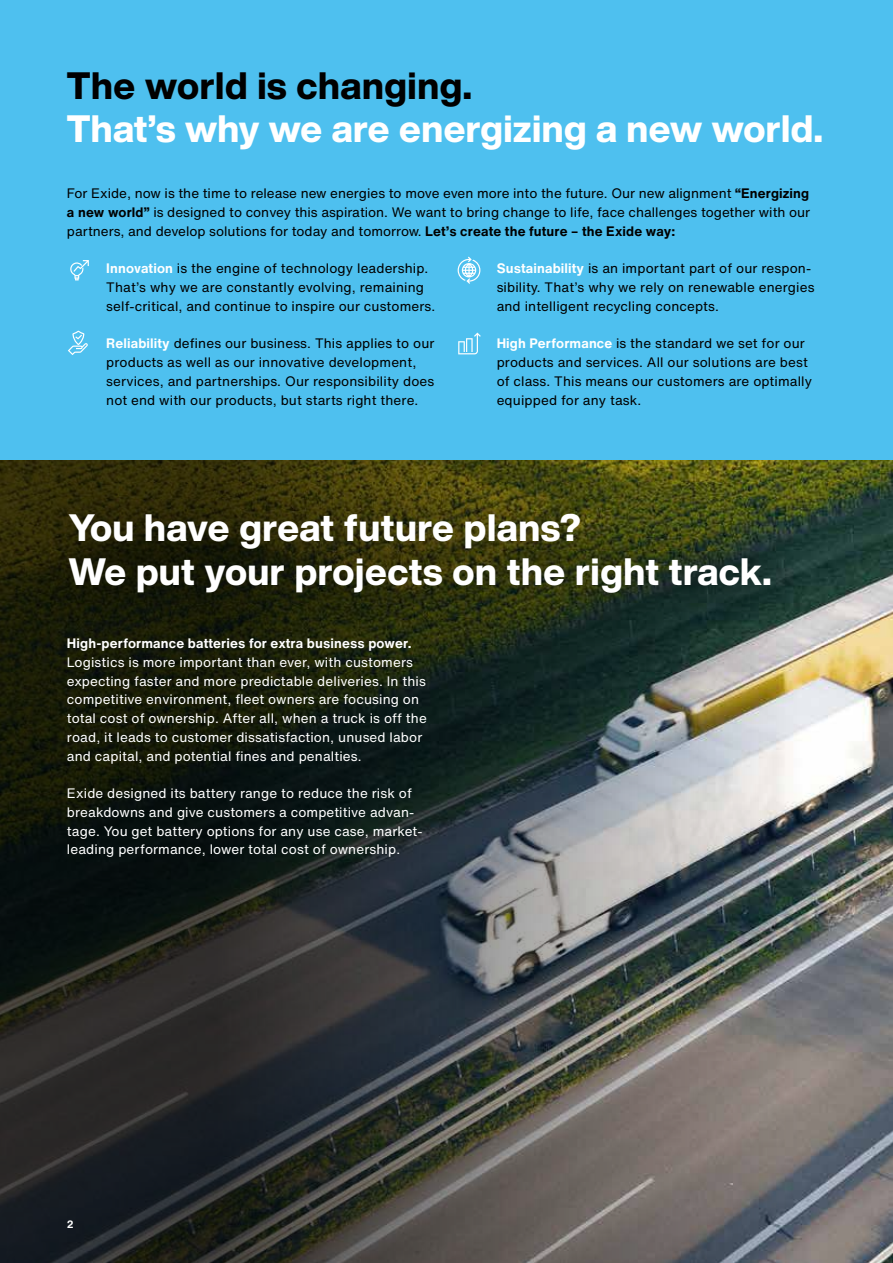
<style>
.page{position:relative;width:893px;height:1263px;background:#fff}
.page>*{position:absolute;margin:0;border:0;box-sizing:border-box;transform-origin:0 0}
.t1{font:800 37.5px/43.5px "Helvetica Now Display";letter-spacing:.01em;color:#fff}
.t2{font:800 37.5px "Helvetica Now Display";letter-spacing:.015em;color:#000}
.t3{font:13.5px/18.8px "Helvetica Now Text";letter-spacing:.01em;color:#000}
.t4{font:13.5px/18.8px "Helvetica Now Text";letter-spacing:.01em;color:#fff}
.t5{font:700 13.5px "Helvetica Now Text";letter-spacing:.01em;color:#fff}
.t6{font:700 10.5px "Helvetica Now Text";color:#fff}
.s1{font-weight:700}
.s2{font-weight:700;color:#fff}
</style>
<div class="page">
<img style="left:0;top:459px;width:893px;height:804px">
<div style="left:0;top:0;width:893px;height:459px;background:#4ec0ef"></div>
<svg style="left:70px;top:260px;width:19px;height:20px"></svg>
<svg style="left:458px;top:257px;width:22px;height:27px"></svg>
<svg style="left:68px;top:331px;width:20px;height:24px"></svg>
<svg style="left:458px;top:333px;width:23px;height:21px"></svg>
<div style="left:33px;top:477px;width:773px;height:153px;background:#000;opacity:.75"></div>
<h1 class="t2" style="left:67px;top:60px;width:407px">The world is changing.</h1>
<h1 class="t1" style="left:67px;top:107px;width:757px">That’s why we are energizing a new world.</h1>
<p class="t3" style="left:67px;top:184px;width:745px;text-align:justify">For Exide, now is the time to release new energies to move even more into the future. Our new alignment <span class="s1">“Energizing a new world”</span> is designed to convey this aspiration. We want to bring change to life, face challenges together with our partners, and develop solutions for today and tomorrow. <span class="s1">Let’s create the future – the Exide way:</span></p>
<p class="t3" style="left:106px;top:259px;width:331px"><span class="s2">Innovation</span> is the engine of technology leadership.<br>That’s why we are constantly evolving, remaining self-critical, and continue to inspire our customers.</p>
<p class="t3" style="left:106px;top:334px;width:330px"><span class="s2">Reliability</span> defines our business. This applies to our products as well as our innovative development, services, and partnerships. Our responsibility does not end with our products, but starts right there.</p>
<p class="t3" style="left:497px;top:259px;width:319px"><span class="s2">Sustainability</span> is an important part of our respon&shy;sibility. That’s why we rely on renewable energies and intelligent recycling concepts.</p>
<p class="t3" style="left:497px;top:334px;width:317px"><span class="s2">High Performance</span> is the standard we set for our products and services. All our solutions are best of class. This means our customers are optimally equipped for any task.</p>
<h1 class="t1" style="left:69px;top:506px;width:704px">You have great future plans?<br>We put your projects on the right track.</h1>
<p class="t5" style="left:67px;top:633px;width:346px">High-performance batteries for extra business power.</p>
<p class="t4" style="left:67px;top:652px;width:361px">Logistics is more important than ever, with customers expecting faster and more predictable deliveries. In this competitive environment, fleet owners are focusing on total cost of ownership. After all, when a truck is off the road, it leads to customer dissatisfaction, unused labor and capital, and potential fines and penalties.</p>
<p class="t4" style="left:67px;top:783px;width:357px">Exide designed its battery range to reduce the risk of breakdowns and give customers a competitive advan&shy;tage. You get battery options for any use case, market&shy;leading performance, lower total cost of ownership.</p>
<p class="t6" style="left:67px;top:1216px;width:8px">2</p>
</div>
